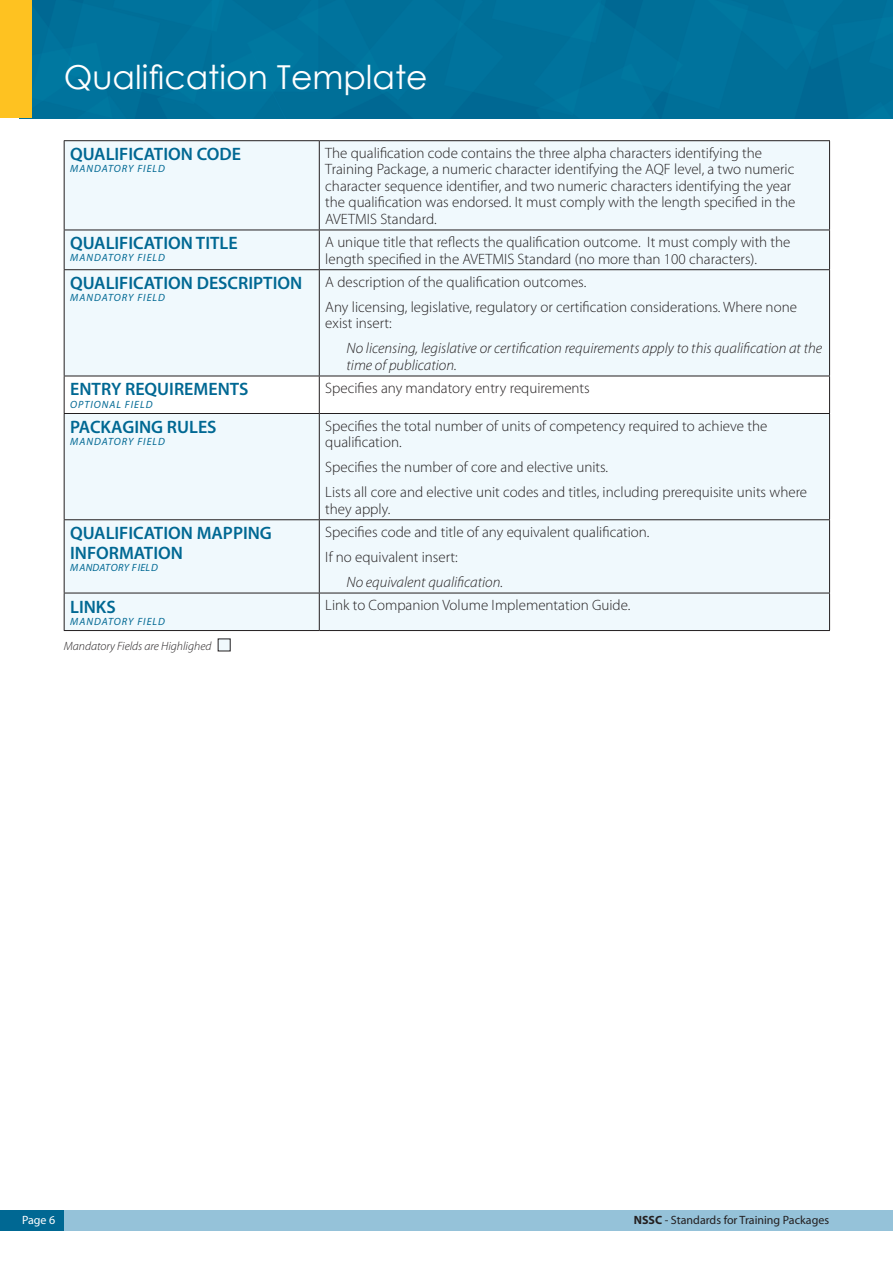
<style>
.page{position:relative;width:893px;height:1263px;background:#fff}
.page>*{position:absolute;margin:0;border:0;box-sizing:border-box;transform-origin:0 0}
.Heading_1{font:33px "Century Gothic";color:#fff}
.Unit{font:600 18px/19.5px "Myriad Pro";color:#006893}
.Table_Body{font:300 15px/16.5px "Myriad Pro";color:#231f20}
.Table_Body-2{font:italic 300 15px/16.5px "Myriad Pro";color:#231f20}
.t1{font:12px "Myriad Pro";color:#231f20}
.t2{font:italic 300 12px "Myriad Pro";color:#231f20}
.t3{font:12px "Myriad Pro";color:#fff}
.Mandatory{font:italic 10.5px "Myriad Pro";letter-spacing:.095em;color:#006893}
.Mandatory-2{font:italic 10.5px "Myriad Pro";letter-spacing:.025em;color:#006893}
.s1{font-weight:700}
</style>
<div class="page">
<div style="left:32px;top:0;width:861px;height:118px;background:#00739d"></div>
<div style="left:0;top:0;width:32px;height:118px;background:#fec221"></div>
<div style="left:64px;top:1210px;width:828px;height:20px;background:#95c2d9"></div>
<div style="left:0;top:1210px;width:64px;height:20px;background:#006893"></div>
<svg style="left:65px;top:141px;width:764px;height:489px;fill:#f0f9fd"></svg>
<hr style="left:64px;top:140px;width:255px;height:1px;background:#231f20">
<hr style="left:64px;top:141px;width:1px;height:89px;background:#231f20">
<hr style="left:319px;top:140px;width:511px;height:1px;background:#231f20">
<hr style="left:319px;top:141px;width:1px;height:89px;background:#231f20">
<hr style="left:829px;top:141px;width:1px;height:89px;background:#231f20">
<hr style="left:64px;top:230px;width:255px;height:1px;background:#231f20">
<hr style="left:64px;top:230px;width:1px;height:39px;background:#231f20">
<hr style="left:319px;top:230px;width:511px;height:1px;background:#231f20">
<hr style="left:319px;top:230px;width:1px;height:39px;background:#231f20">
<hr style="left:829px;top:230px;width:1px;height:39px;background:#231f20">
<hr style="left:64px;top:269px;width:255px;height:1px;background:#231f20">
<hr style="left:64px;top:270px;width:1px;height:106px;background:#231f20">
<hr style="left:319px;top:269px;width:511px;height:1px;background:#231f20">
<hr style="left:319px;top:270px;width:1px;height:106px;background:#231f20">
<hr style="left:829px;top:270px;width:1px;height:106px;background:#231f20">
<hr style="left:64px;top:376px;width:255px;height:1px;background:#231f20">
<hr style="left:64px;top:376px;width:1px;height:37px;background:#231f20">
<hr style="left:319px;top:376px;width:511px;height:1px;background:#231f20">
<hr style="left:319px;top:376px;width:1px;height:37px;background:#231f20">
<hr style="left:829px;top:376px;width:1px;height:37px;background:#231f20">
<hr style="left:64px;top:413px;width:255px;height:1px;background:#231f20">
<hr style="left:64px;top:414px;width:1px;height:105px;background:#231f20">
<hr style="left:319px;top:413px;width:511px;height:1px;background:#231f20">
<hr style="left:319px;top:414px;width:1px;height:105px;background:#231f20">
<hr style="left:829px;top:414px;width:1px;height:105px;background:#231f20">
<hr style="left:64px;top:519px;width:255px;height:1px;background:#231f20">
<hr style="left:64px;top:520px;width:1px;height:73px;background:#231f20">
<hr style="left:319px;top:519px;width:511px;height:1px;background:#231f20">
<hr style="left:319px;top:520px;width:1px;height:73px;background:#231f20">
<hr style="left:829px;top:520px;width:1px;height:73px;background:#231f20">
<hr style="left:64px;top:593px;width:255px;height:1px;background:#231f20">
<hr style="left:64px;top:593px;width:1px;height:37px;background:#231f20">
<hr style="left:319px;top:593px;width:511px;height:1px;background:#231f20">
<hr style="left:319px;top:593px;width:1px;height:37px;background:#231f20">
<hr style="left:829px;top:593px;width:1px;height:37px;background:#231f20">
<hr style="left:64px;top:630px;width:255px;height:1px;background:#231f20">
<hr style="left:319px;top:630px;width:511px;height:1px;background:#231f20">
<div style="left:218px;top:639px;width:12px;height:12px;background:#f0f9fd"></div>
<p class="Heading_1" style="left:64px;top:54px;width:365px">Qualification Template</p>
<p class="Unit" style="left:70px;top:144px;width:172px">QUALIFICATION CODE</p>
<p class="Mandatory" style="left:70px;top:162px;width:96px">MANDATORY FIELD</p>
<p class="Table_Body" style="left:325px;top:145px;width:472px">The qualification code contains the three alpha characters identifying the Training Package, a numeric character identifying the AQF level, a two numeric character sequence identifier, and two numeric characters identifying the year the qualification was endorsed. It must comply with the length specified in the AVETMIS Standard.</p>
<p class="Unit" style="left:70px;top:233px;width:169px">QUALIFICATION TITLE</p>
<p class="Mandatory" style="left:70px;top:251px;width:96px">MANDATORY FIELD</p>
<p class="Table_Body" style="left:325px;top:234px;width:467px">A unique title that reflects the qualification outcome. It must comply with the length specified in the AVETMIS Standard (no more than 100 characters).</p>
<p class="Unit" style="left:70px;top:273px;width:234px">QUALIFICATION DESCRIPTION</p>
<p class="Mandatory" style="left:70px;top:291px;width:96px">MANDATORY FIELD</p>
<p class="Table_Body" style="left:325px;top:274px;width:263px">A description of the qualification outcomes.</p>
<p class="Table_Body" style="left:325px;top:299px;width:473px">Any licensing, legislative, regulatory or certification considerations. Where none exist insert:</p>
<p class="Table_Body-2" style="left:347px;top:340px;width:477px">No licensing, legislative or certification requirements apply to this qualification at the time of publication.</p>
<p class="Unit" style="left:70px;top:379px;width:180px">ENTRY REQUIREMENTS</p>
<p class="Mandatory" style="left:70px;top:397px;width:84px">OPTIONAL FIELD</p>
<p class="Table_Body" style="left:325px;top:380px;width:266px">Specifies any mandatory entry requirements</p>
<p class="Unit" style="left:70px;top:417px;width:148px">PACKAGING RULES</p>
<p class="Mandatory" style="left:70px;top:435px;width:96px">MANDATORY FIELD</p>
<p class="Table_Body" style="left:325px;top:417px;width:443px">Specifies the total number of units of competency required to achieve the qualification.</p>
<p class="Table_Body" style="left:325px;top:459px;width:284px">Specifies the number of core and elective units.</p>
<p class="Table_Body" style="left:325px;top:484px;width:483px">Lists all core and elective unit codes and titles, including prerequisite units where they apply.</p>
<p class="Unit" style="left:70px;top:523px;width:203px">QUALIFICATION MAPPING<br>INFORMATION</p>
<p class="Mandatory-2" style="left:70px;top:561px;width:89px">MANDATORY FIELD</p>
<p class="Table_Body" style="left:325px;top:524px;width:326px">Specifies code and title of any equivalent qualification.</p>
<p class="Table_Body" style="left:325px;top:549px;width:134px">If no equivalent insert:</p>
<p class="Table_Body-2" style="left:347px;top:574px;width:158px">No equivalent qualification.</p>
<p class="Unit" style="left:70px;top:596px;width:47px">LINKS</p>
<p class="Mandatory" style="left:70px;top:614px;width:96px">MANDATORY FIELD</p>
<p class="Table_Body" style="left:325px;top:597px;width:307px">Link to Companion Volume Implementation Guide.</p>
<p class="t2" style="left:64px;top:638px;width:149px">Mandatory Fields are Highlighed</p>
<p class="t3" style="left:22px;top:1213px;width:35px">Page 6</p>
<p class="t1" style="left:634px;top:1212px;width:197px"><span class="s1">NSSC</span> - Standards for Training Packages</p>
</div>
